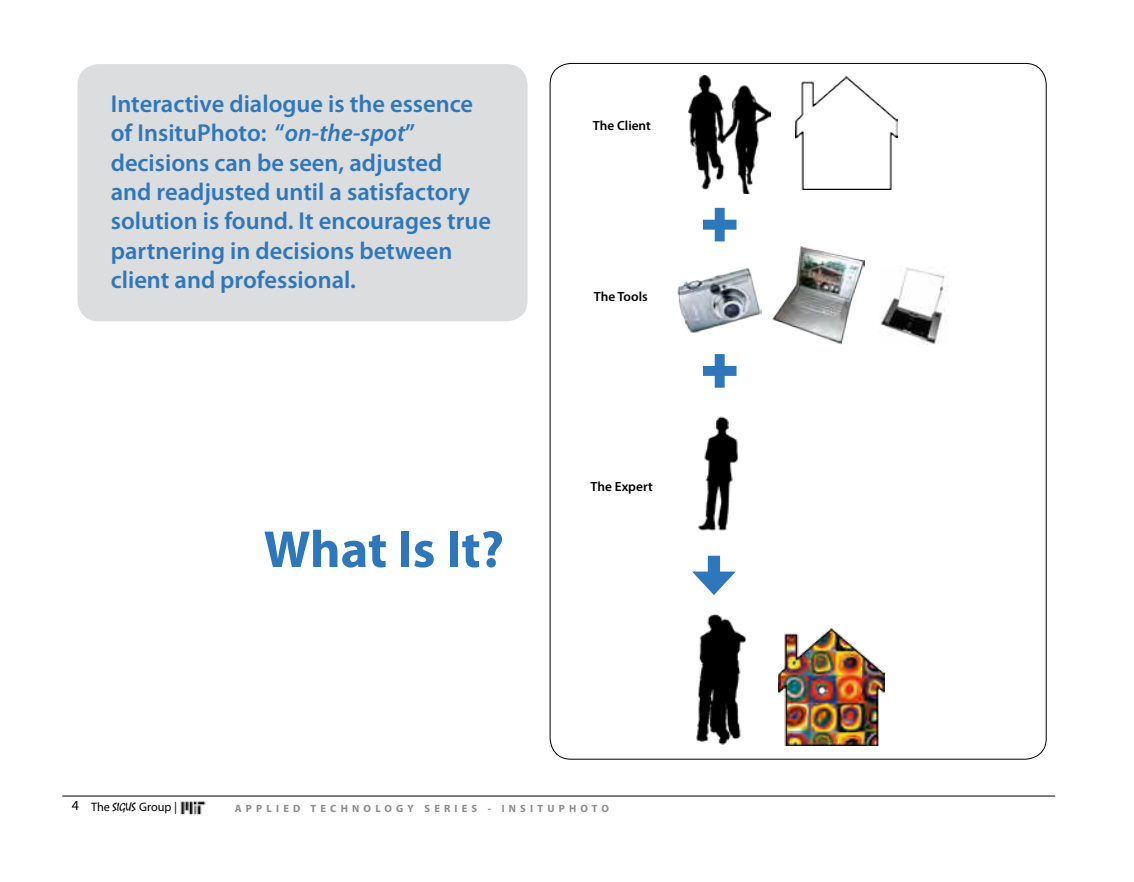
<style>
.page{position:relative;width:1134px;height:882px;background:#fff}
.page>*{position:absolute;margin:0;border:0;box-sizing:border-box;transform-origin:0 0}
.t1{font:900 63px "Arial";color:#2e77bb}
.t2{font:700 52.5px "Myriad Pro";letter-spacing:-.005em;color:#2e77bb}
.t3{font:600 24.5px/29.4px "Myriad Pro";color:#2e77bb}
.t4{font:600 13.3px "Myriad Pro";color:#000}
.t5{font:12.25px "Myriad Pro";color:#000}
.t6{font:700 10.5px "Myriad Pro";letter-spacing:.4em;color:#8c8c8c}
.s1{font-style:italic}
.s2{font-size:14px}
.s3{font-family:"Mistral"}
</style>
<div class="page">
<img style="left:880px;top:267px;width:69px;height:78px">
<img style="left:677px;top:267px;width:85px;height:66px">
<img style="left:772px;top:246px;width:92px;height:98px">
<img style="left:689px;top:75px;width:82px;height:118px">
<img style="left:696px;top:613px;width:51px;height:132px">
<img style="left:795px;top:76px;width:102px;height:113px">
<img style="left:779px;top:629px;width:106px;height:117px">
<hr style="left:62px;top:796px;width:993px;height:1px;background:#000">
<img style="left:180px;top:801px;width:26px;height:14px">
<div style="left:708px;top:556px;width:12px;height:25px;background:#2e77bb"></div>
<svg style="left:692px;top:572px;width:44px;height:23px"></svg>
<img style="left:698px;top:416px;width:41px;height:115px">
<div style="left:78px;top:64px;width:450px;height:257px;background:#dcddde;border-radius:21px"></div>
<p class="t3" style="left:111px;top:88px;width:382px">Interactive dialogue is the essence of InsituPhoto: “<span class="s1">on-the-spot</span>” decisions can be seen, adjusted<br>and readjusted until a satisfactory solution is found. It encourages true partnering in decisions between client and professional.</p>
<h2 class="t2" style="left:264px;top:515px;width:242px">What Is It?</h2>
<p class="t4" style="left:593px;top:117px;width:60px">The Client</p>
<p class="t4" style="left:594px;top:288px;width:55px">The Tools</p>
<p class="t4" style="left:591px;top:478px;width:64px">The Expert</p>
<h1 class="t1" style="left:699px;top:179px;width:43px">+</h1>
<h1 class="t1" style="left:699px;top:325px;width:43px">+</h1>
<p class="t5" style="left:72px;top:799px;width:107px"><span class="s2">4</span> The <span class="s3">SIGUS</span> Group |</p>
<p class="t6" style="left:235px;top:802px;width:376px">APPLIED TECHNOLOGY SERIES - INSITUPHOTO</p>
</div>
